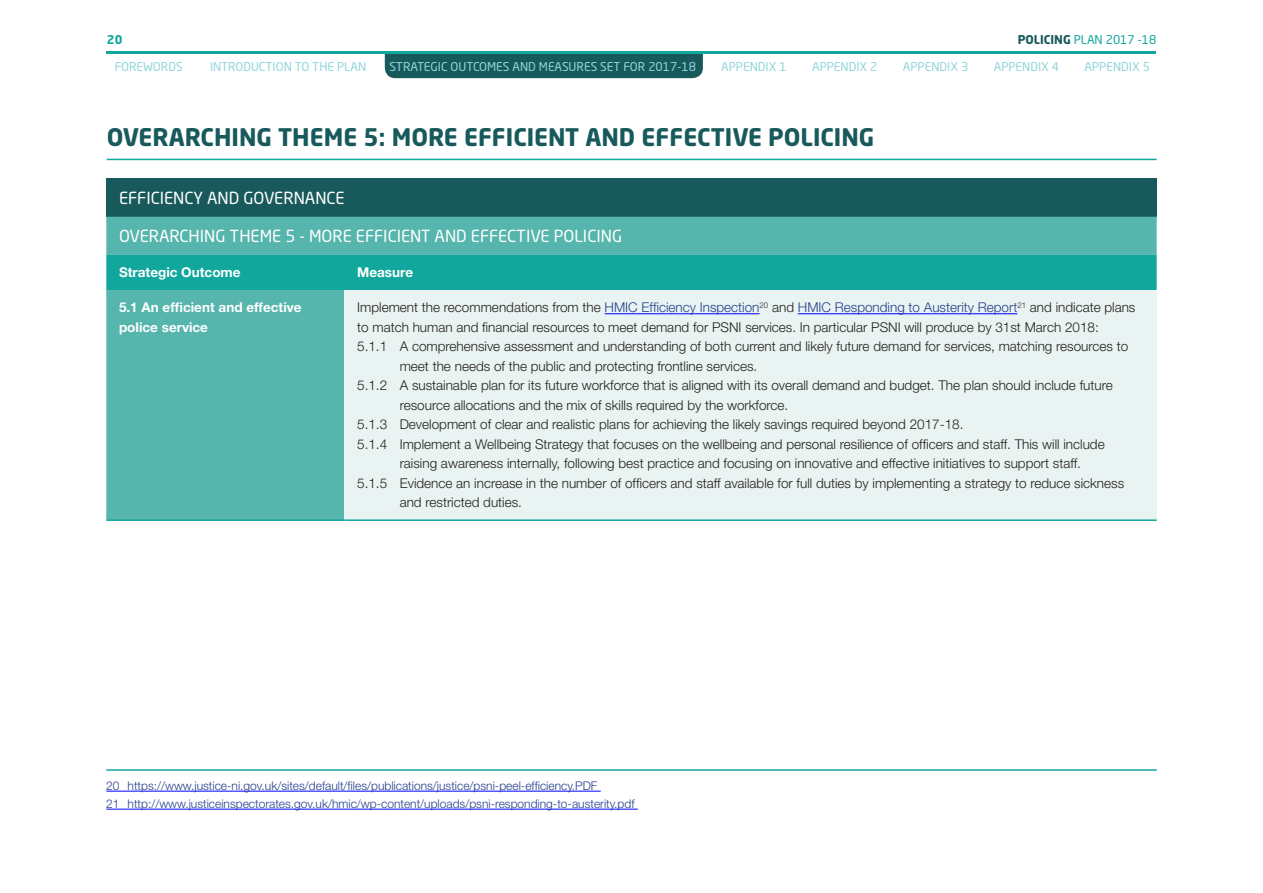
<style>
.page{position:relative;width:1263px;height:893px;background:#fff}
.page>*{position:absolute;margin:0;border:0;box-sizing:border-box;transform-origin:0 0}
._4_0_Head{font:700 24px "Neo Sans Std";color:#185a5c}
._3_0_Sub_Head{font:16.5px "Neo Sans Std";color:#fff}
._1_3_Body_TABLE{font:300 13.5px/19.5px "Helvetica Neue LT Pro";color:#231f20}
._1_0_Body{font:700 13.5px/19.5px "Helvetica Neue LT Pro";color:#fff}
._5_0_Footnote{font:300 12px "Helvetica Neue LT Pro";color:#253f8e}
.t1{font:12px "Neo Sans Std";color:#93d5da}
.t2{font:12px "Neo Sans Std";color:#12a79d}
.t3{font:700 12px "Neo Sans Std";color:#12a79d}
.s1{font-weight:700;color:#185a5c}
.s2{color:#253f8e}
</style>
<div class="page">
<div style="left:385px;top:54px;width:318px;height:24px;background:#185a5c"></div>
<hr style="left:107px;top:52px;width:1049px;height:2px;background:#12a79d">
<div style="left:106px;top:179px;width:1051px;height:38px;background:#185a5c"></div>
<div style="left:106px;top:217px;width:1051px;height:302px;background:#56b5ad"></div>
<div style="left:106px;top:255px;width:1051px;height:35px;background:#12a79d"></div>
<div style="left:344px;top:290px;width:813px;height:230px;background:#e9f3f2"></div>
<hr style="left:106px;top:519px;width:238px;height:2px;background:#12a79d">
<hr style="left:344px;top:519px;width:813px;height:2px;background:#12a79d">
<hr style="left:604px;top:313px;width:155px;height:1px;background:#00f">
<hr style="left:798px;top:313px;width:219px;height:1px;background:#00f">
<hr style="left:106px;top:791px;width:495px;height:1px;background:#00f">
<hr style="left:106px;top:809px;width:532px;height:1px;background:#00f">
<hr style="left:106px;top:769px;width:1051px;height:2px;background:#12a79d">
<hr style="left:107px;top:159px;width:1050px;height:1px;background:#12a79d">
<p class="t3" style="left:107px;top:32px;width:17px">20</p>
<p class="t2" style="left:1018px;top:33px;width:140px"><span class="s1">POLICING</span> PLAN 2017 -18</p>
<p class="t1" style="left:115px;top:59px;width:69px">FOREWORDS</p>
<p class="t1" style="left:210px;top:59px;width:158px">INTRODUCTION TO THE PLAN</p>
<p class="t1" style="left:389px;top:59px;width:308px">STRATEGIC OUTCOMES AND MEASURES SET FOR 2017-18</p>
<p class="t1" style="left:721px;top:59px;width:67px">APPENDIX 1</p>
<p class="t1" style="left:812px;top:59px;width:67px">APPENDIX 2</p>
<p class="t1" style="left:903px;top:59px;width:67px">APPENDIX 3</p>
<p class="t1" style="left:994px;top:59px;width:67px">APPENDIX 4</p>
<p class="t1" style="left:1084px;top:59px;width:67px">APPENDIX 5</p>
<p class="_4_0_Head" style="left:107px;top:122px;width:769px">OVERARCHING THEME 5: MORE EFFICIENT AND EFFECTIVE POLICING</p>
<p class="_3_0_Sub_Head" style="left:119px;top:188px;width:227px">EFFICIENCY AND GOVERNANCE</p>
<p class="_3_0_Sub_Head" style="left:119px;top:226px;width:504px">OVERARCHING THEME 5 - MORE EFFICIENT AND EFFECTIVE POLICING</p>
<p class="_1_0_Body" style="left:119px;top:262px;width:123px">Strategic Outcome</p>
<p class="_1_0_Body" style="left:357px;top:262px;width:57px">Measure</p>
<p class="_1_0_Body" style="left:119px;top:298px;width:184px">5.1 An efficient and effective police service</p>
<p class="_1_3_Body_TABLE" style="left:357px;top:298px;width:780px">Implement the recommendations from the <span class="s2">HMIC Efficiency Inspection</span><sup>20</sup> and <span class="s2">HMIC Responding to Austerity Report</span><sup>21</sup> and indicate plans to match human and financial resources to meet demand for PSNI services. In particular PSNI will produce by 31st March 2018:</p>
<p class="_1_3_Body_TABLE" style="left:400px;top:337px;width:730px;text-indent:-43px">5.1.1 A comprehensive assessment and understanding of both current and likely future demand for services, matching resources to meet the needs of the public and protecting frontline services.</p>
<p class="_1_3_Body_TABLE" style="left:400px;top:376px;width:714px;text-indent:-43px">5.1.2 A sustainable plan for its future workforce that is aligned with its overall demand and budget. The plan should include future resource allocations and the mix of skills required by the workforce.</p>
<p class="_1_3_Body_TABLE" style="left:357px;top:415px;width:608px">5.1.3 Development of clear and realistic plans for achieving the likely savings required beyond 2017-18.</p>
<p class="_1_3_Body_TABLE" style="left:400px;top:434px;width:706px;text-indent:-43px">5.1.4 Implement a Wellbeing Strategy that focuses on the wellbeing and personal resilience of officers and staff. This will include raising awareness internally, following best practice and focusing on innovative and effective initiatives to support staff.</p>
<p class="_1_3_Body_TABLE" style="left:400px;top:473px;width:726px;text-indent:-43px">5.1.5 Evidence an increase in the number of officers and staff available for full duties by implementing a strategy to reduce sickness and restricted duties.</p>
<p class="_5_0_Footnote" style="left:106px;top:778px;width:493px">20 https://www.justice-ni.gov.uk/sites/default/files/publications/justice/psni-peel-efficiency.PDF</p>
<p class="_5_0_Footnote" style="left:106px;top:796px;width:530px">21 http://www.justiceinspectorates.gov.uk/hmic/wp-content/uploads/psni-responding-to-austerity.pdf</p>
</div>
